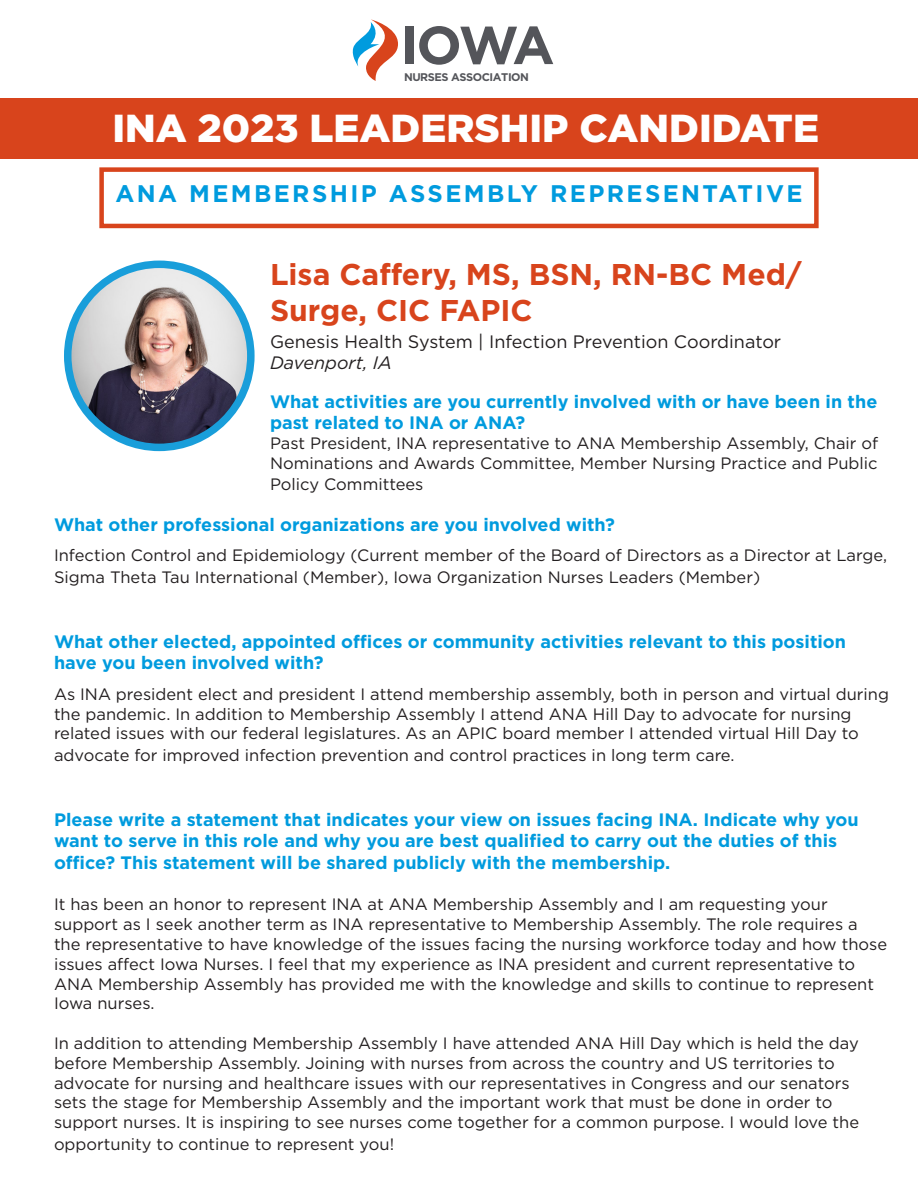
<style>
.page{position:relative;width:918px;height:1188px;background:#fff}
.page>*{position:absolute;margin:0;border:0;box-sizing:border-box;transform-origin:0 0}
.t1{font:700 53.55px "Gotham";color:#54555a}
.t2{font:900 39px "Gotham";color:#fff}
.t3{font:700 30px/36px "Gotham";color:#d8441c}
.t4{font:700 24px "Gotham";letter-spacing:.1em;color:#009bde}
.t5{font:700 18px/21.6px "Gotham";color:#009bde}
.t6{font:18px "Gotham";color:#231f20}
.t7{font:italic 18px "Gotham";color:#231f20}
.t8{font:16.5px/19.8px "Gotham";color:#231f20}
.t9{font:700 11.1px "Gotham";letter-spacing:-.04em;color:#54555a}
</style>
<div class="page">
<div style="left:0;top:98px;width:918px;height:61px;background:#d8441c"></div>
<div style="left:99px;top:167px;width:720px;height:61px;border:4px solid #d8441c"></div>
<svg style="left:353px;top:19px;width:45px;height:62px"></svg>
<img style="left:68px;top:264px;width:183px;height:183px;border-radius:92px">
<div style="left:64px;top:261px;width:191px;height:190px;border:8px solid #199eda;border-radius:50%"></div>
<p class="t1" style="left:400px;top:10px;width:156px">IOWA</p>
<p class="t9" style="left:404px;top:70px;width:127px">NURSES ASSOCIATION</p>
<p class="t2" style="left:112px;top:101px;width:708px">INA 2023 LEADERSHIP CANDIDATE</p>
<p class="t4" style="left:115px;top:178px;width:689px">ANA MEMBERSHIP ASSEMBLY REPRESENTATIVE</p>
<p class="t3" style="left:270px;top:256px;width:533px">Lisa Caffery, MS, BSN, RN-BC Med/<br>Surge, CIC FAPIC</p>
<p class="t6" style="left:270px;top:330px;width:513px">Genesis Health System | Infection Prevention Coordinator</p>
<p class="t7" style="left:270px;top:351px;width:123px">Davenport, IA</p>
<p class="t5" style="left:270px;top:390px;width:609px">What activities are you currently involved with or have been in the past related to INA or ANA?</p>
<p class="t8" style="left:270px;top:433px;width:610px">Past President, INA representative to ANA Membership Assembly, Chair of<br>Nominations and Awards Committee, Member Nursing Practice and Public</p>
<p class="t8" style="left:270px;top:474px;width:155px">Policy Committees</p>
<p class="t5" style="left:54px;top:513px;width:563px">What other professional organizations are you involved with?</p>
<p class="t8" style="left:54px;top:544px;width:835px;line-height:21.6px">Infection Control and Epidemiology (Current member of the Board of Directors as a Director at Large,<br>Sigma Theta Tau International (Member), Iowa Organization Nurses Leaders (Member)</p>
<p class="t5" style="left:54px;top:630px;width:794px">What other elected, appointed offices or community activities relevant to this position have you been involved with?</p>
<p class="t8" style="left:54px;top:684px;width:837px">As INA president elect and president I attend membership assembly, both in person and virtual during the pandemic. In addition to Membership Assembly I attend ANA Hill Day to advocate for nursing related issues with our federal legislatures. As an APIC board member I attended virtual Hill Day to</p>
<p class="t8" style="left:54px;top:745px;width:682px">advocate for improved infection prevention and control practices in long term care.</p>
<p class="t5" style="left:54px;top:809px;width:806px">Please write a statement that indicates your view on issues facing INA. Indicate why you want to serve in this role and why you are best qualified to carry out the duties of this office? This statement will be shared publicly with the membership.</p>
<p class="t8" style="left:54px;top:894px;width:835px">It has been an honor to represent INA at ANA Membership Assembly and I am requesting your support as I seek another term as INA representative to Membership Assembly. The role requires a the representative to have knowledge of the issues facing the nursing workforce today and how those issues affect Iowa Nurses. I feel that my experience as INA president and current representative to ANA Membership Assembly has provided me with the knowledge and skills to continue to represent Iowa nurses.</p>
<p class="t8" style="left:54px;top:1033px;width:807px">In addition to attending Membership Assembly I have attended ANA Hill Day which is held the day before Membership Assembly. Joining with nurses from across the country and US territories to advocate for nursing and healthcare issues with our representatives in Congress and our senators sets the stage for Membership Assembly and the important work that must be done in order to support nurses. It is inspiring to see nurses come together for a common purpose. I would love the</p>
<p class="t8" style="left:54px;top:1134px;width:342px">opportunity to continue to represent you!</p>
</div>
